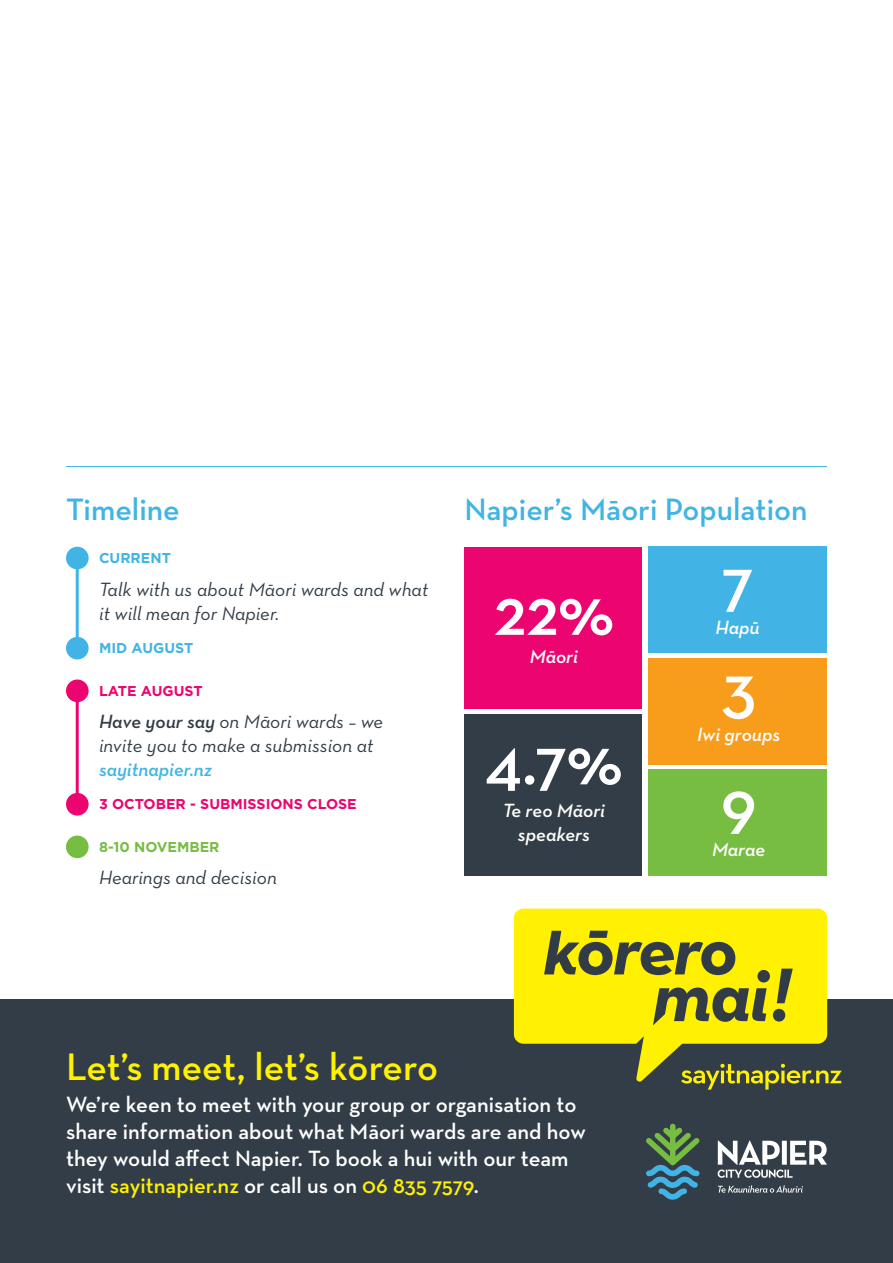
<style>
.page{position:relative;width:893px;height:1263px;background:#fff}
.page>*{position:absolute;margin:0;border:0;box-sizing:border-box;transform-origin:0 0}
.Percentage_Info{font:600 69.3px "Neutraface Text";color:#fff}
.Body{font:600 39px "Neutraface Text";letter-spacing:-.005em;color:#fff200}
.t1{font:600 31.5px "Neutraface Text";color:#41b4e5}
.Body-2{font:600 22.5px/27px "Neutraface Text";color:#fff}
.Timeline_Copy{font:italic 19.5px/24px "Neutraface Text";color:#323d47}
.Percentage_Info-2{font:italic 600 19.5px/24px "Neutraface Text";color:#fff;text-align:center}
.Body-3{font:700 14.25px "Gotham";color:#ec0570}
.Body-4{font:700 14.25px "Gotham";color:#41b4e5}
.Body-5{font:700 14.25px "Gotham";color:#77bd42}
.s1{font-weight:600}
.s2{font-weight:600;color:#41b4e5}
.s3{color:#fff101}
</style>
<div class="page">
<div style="left:0;top:999px;width:893px;height:264px;background:#323d47"></div>
<hr style="left:76px;top:550px;width:3px;height:103px;background:#41b4e5">
<div style="left:66px;top:547px;width:23px;height:22px;background:#41b4e5;border-radius:50%"></div>
<div style="left:66px;top:637px;width:23px;height:22px;background:#41b4e5;border-radius:50%"></div>
<hr style="left:76px;top:683px;width:3px;height:127px;background:#ec0570">
<div style="left:66px;top:679px;width:23px;height:23px;background:#ec0570;border-radius:50%"></div>
<div style="left:66px;top:793px;width:23px;height:22px;background:#ec0570;border-radius:50%"></div>
<div style="left:66px;top:835px;width:23px;height:23px;background:#77bd42;border-radius:50%"></div>
<svg style="left:681px;top:1070px;width:161px;height:19px"></svg>
<svg style="left:514px;top:909px;width:313px;height:172px;fill:#fff101"></svg>
<div style="left:757px;top:970px;width:13px;height:12px;background:#323c47;border-radius:50%"></div>
<svg style="left:653px;top:987px;width:114px;height:38px"></svg>
<svg style="left:544px;top:931px;width:191px;height:44px;background:#9f9d21"></svg>
<svg style="left:773px;top:969px;width:20px;height:52px"></svg>
<svg style="left:646px;top:1124px;width:54px;height:76px"></svg>
<svg style="left:718px;top:1140px;width:109px;height:38px"></svg>
<svg style="left:718px;top:1185px;width:85px;height:8px"></svg>
<div style="left:464px;top:714px;width:178px;height:162px;background:#323d47"></div>
<div style="left:464px;top:547px;width:178px;height:161px;background:#ec0570"></div>
<div style="left:648px;top:547px;width:179px;height:106px;background:#41b4e5"></div>
<div style="left:648px;top:658px;width:179px;height:107px;background:#f89c1c"></div>
<div style="left:648px;top:769px;width:179px;height:107px;background:#77bd42"></div>
<hr style="left:66px;top:466px;width:761px;height:1px;background:#41b4e5">
<p class="t1" style="left:66px;top:489px;width:115px">Timeline</p>
<p class="Body-4" style="left:99px;top:548px;width:73px">CURRENT</p>
<p class="Timeline_Copy" style="left:99px;top:577px;width:331px">Talk with us about Māori wards and what it will mean for Napier.</p>
<p class="Body-4" style="left:99px;top:638px;width:96px">MID AUGUST</p>
<p class="Body-3" style="left:99px;top:681px;width:105px">LATE AUGUST</p>
<p class="Timeline_Copy" style="left:99px;top:709px;width:286px"><span class="s1">Have your say</span> on Māori wards – we invite you to make a submission at <span class="s2">sayitnapier.nz</span></p>
<p class="Body-3" style="left:99px;top:794px;width:259px">3 OCTOBER - SUBMISSIONS CLOSE</p>
<p class="Body-5" style="left:99px;top:837px;width:122px">8-10 NOVEMBER</p>
<p class="Timeline_Copy" style="left:99px;top:865px;width:179px">Hearings and decision</p>
<p class="t1" style="left:464px;top:489px;width:344px">Napier’s Māori Population</p>
<p class="Percentage_Info" style="left:494px;top:568px;width:122px">22%</p>
<p class="Percentage_Info-2" style="left:530px;top:644px;width:50px">Māori</p>
<p class="Percentage_Info" style="left:485px;top:717px;width:139px">4.7%</p>
<p class="Percentage_Info-2" style="left:503px;top:798px;width:104px">Te reo Māori speakers</p>
<p class="Percentage_Info" style="left:721px;top:538px;width:34px">7</p>
<p class="Percentage_Info-2" style="left:716px;top:615px;width:45px">Hapū</p>
<p class="Percentage_Info" style="left:721px;top:645px;width:37px">3</p>
<p class="Percentage_Info-2" style="left:697px;top:722px;width:85px">Iwi groups</p>
<p class="Percentage_Info" style="left:721px;top:760px;width:38px">9</p>
<p class="Percentage_Info-2" style="left:712px;top:837px;width:55px">Marae</p>
<p class="Body" style="left:66px;top:1042px;width:374px">Let’s meet, let’s kōrero</p>
<p class="Body-2" style="left:66px;top:1090px;width:521px">We’re keen to meet with your group or organisation to share information about what Māori wards are and how they would affect Napier. To book a hui with our team visit <span class="s3">sayitnapier.nz</span> or call us on <span class="s3">06 835 7579</span>.</p>
</div>
